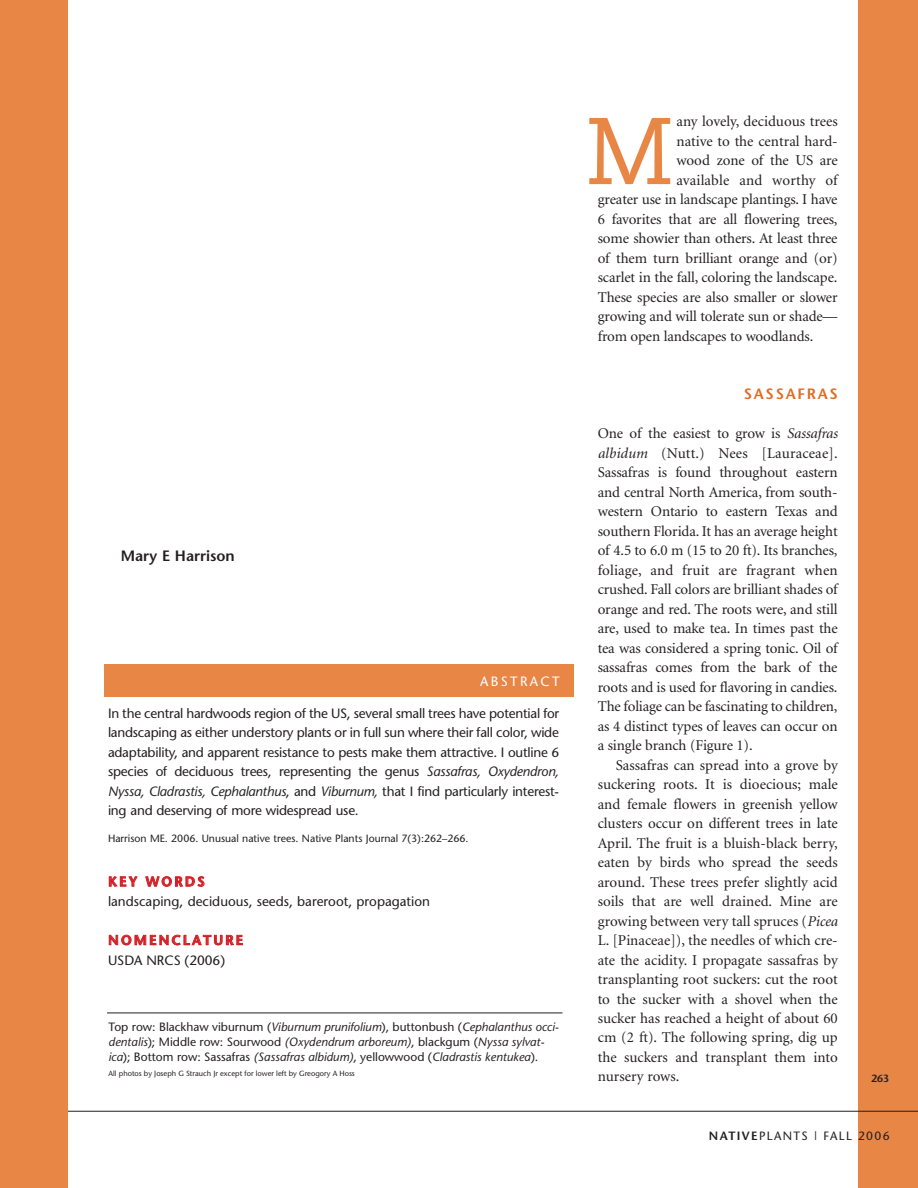
<style>
.page{position:relative;width:918px;height:1188px;background:#fff}
.page>*{position:absolute;margin:0;border:0;box-sizing:border-box;transform-origin:0 0}
.t1{font:94.5px "Caecilia LT";color:#e88646}
.t2{font:15px/19.5px "Minion";letter-spacing:-.01em;color:#231f20;text-align:justify}
.t3{font:15px "Minion";letter-spacing:.01em;color:#231f20}
.t4{font:600 15px "Stone Sans";color:#231f20}
.t5{font:600 15px "Stone Sans";letter-spacing:.115em;color:#e26b24}
.t6{font:13.5px/19.5px "Stone Sans";color:#231f20;text-align:justify}
.t7{font:600 13.5px "Stone Sans";letter-spacing:.17em;color:#d32026}
.t8{font:13.5px "Stone Sans";letter-spacing:.17em;color:#fff}
.t9{font:italic 12px/15px "Stone Sans";color:#231f20}
.t10{font:12px "Stone Sans";letter-spacing:.115em;color:#231f20}
.t11{font:10.5px "Stone Sans";color:#231f20}
.t12{font:600 10.5px "Stone Sans";color:#231f20}
.t13{font:7.5px "Stone Sans";color:#231f20}
.s1{font-style:italic}
.s2{font-style:normal}
.s3{font-weight:600}
</style>
<div class="page">
<div style="left:858px;top:0;width:60px;height:1188px;background:#e88646"></div>
<hr style="left:68px;top:1111px;width:850px;height:1px;background:#231f20">
<div style="left:0;top:0;width:68px;height:1188px;background:#e88646"></div>
<hr style="left:107px;top:1013px;width:455px;height:1px;background:#231f20">
<div style="left:104px;top:665px;width:470px;height:32px;background:#e88646"></div>
<p class="t4" style="left:121px;top:550px;width:116px">Mary E Harrison</p>
<p class="t8" style="left:480px;top:676px;width:81px">ABSTRACT</p>
<p class="t6" style="left:108px;top:705px;width:453px">In the central hardwoods region of the US, several small trees have potential for landscaping as either understory plants or in full sun where their fall color, wide adaptability, and apparent resistance to pests make them attractive. I outline 6 species of deciduous trees, representing the genus <span class="s1">Sassafras, Oxydendron, Nyssa, Cladrastis, Cephalanthus</span>, and <span class="s1">Viburnum,</span> that I find particularly interest&shy;ing and deserving of more widespread use.</p>
<p class="t11" style="left:108px;top:835px;width:362px">Harrison ME. 2006. Unusual native trees. Native Plants Journal 7(3):262–266.</p>
<p class="t7" style="left:108px;top:876px;width:98px">KEY WORDS</p>
<p class="t6" style="left:108px;top:893px;width:324px">landscaping, deciduous, seeds, bareroot, propagation</p>
<p class="t7" style="left:108px;top:935px;width:136px">NOMENCLATURE</p>
<p class="t6" style="left:108px;top:951px;width:119px">USDA NRCS (2006)</p>
<p class="t9" style="left:109px;top:1021px;width:452px"><span class="s2">Top row: Blackhaw viburnum (</span>Viburnum prunifolium<span class="s2">), buttonbush (</span>Cephalanthus occi&shy;dentalis<span class="s2">); Middle row: Sourwood</span> (Oxydendrum arboreum)<span class="s2">, blackgum (</span>Nyssa sylvat&shy;ica<span class="s2">); Bottom row: Sassafras</span> (Sassafras albidum)<span class="s2">, yellowwood (</span>Cladrastis kentukea<span class="s2">).</span></p>
<p class="t13" style="left:109px;top:1071px;width:248px">All photos by Joseph G Strauch Jr except for lower left by Greogory A Hoss</p>
<p class="t2" style="left:676px;top:113px;width:163px">any lovely, deciduous trees</p>
<p class="t2" style="left:676px;top:132px;width:163px">native to the central hard-</p>
<p class="t2" style="left:676px;top:152px;width:163px">wood zone of the US are</p>
<p class="t3" style="left:676px;top:174px;width:163px">available and worthy of</p>
<p class="t2" style="left:598px;top:191px;width:241px">greater use in landscape plantings. I have</p>
<p class="t2" style="left:598px;top:210px;width:241px">6 favorites that are all flowering trees,</p>
<p class="t2" style="left:598px;top:230px;width:241px">some showier than others. At least three</p>
<p class="t2" style="left:598px;top:249px;width:241px">of them turn brilliant orange and (or)</p>
<p class="t2" style="left:598px;top:269px;width:241px">scarlet in the fall, coloring the landscape.</p>
<p class="t2" style="left:598px;top:288px;width:241px">These species are also smaller or slower</p>
<p class="t2" style="left:598px;top:308px;width:241px">growing and will tolerate sun or shade—</p>
<p class="t2" style="left:598px;top:327px;width:217px">from open landscapes to woodlands.</p>
<h1 class="t1" style="left:586px;top:111px;width:89px">M</h1>
<p class="t5" style="left:744px;top:388px;width:95px">SASSAFRAS</p>
<p class="t2" style="left:598px;top:425px;width:242px">One of the easiest to grow is <span class="s1">Sassafras albidum</span> (Nutt.) Nees [Lauraceae].<br>Sassafras is found throughout eastern and central North America, from south&shy;western Ontario to eastern Texas and southern Florida. It has an average height of 4.5 to 6.0 m (15 to 20 ft). Its branches, foliage, and fruit are fragrant when crushed. Fall colors are brilliant shades of orange and red. The roots were, and still are, used to make tea. In times past the tea was considered a spring tonic. Oil of sassafras comes from the bark of the roots and is used for flavoring in candies.<br>The foliage can be fascinating to children, as 4 distinct types of leaves can occur on a single branch (Figure 1).</p>
<p class="t2" style="left:598px;top:756px;width:242px;text-indent:18px">Sassafras can spread into a grove by suckering roots. It is dioecious; male and female flowers in greenish yellow clusters occur on different trees in late April. The fruit is a bluish-black berry, eaten by birds who spread the seeds around. These trees prefer slightly acid soils that are well drained. Mine are growing between very tall spruces (<span class="s1">Picea </span>L. [Pinaceae]), the needles of which cre&shy;ate the acidity. I propagate sassafras by transplanting root suckers: cut the root to the sucker with a shovel when the sucker has reached a height of about 60 cm (2 ft). The following spring, dig up the suckers and transplant them into nursery rows.</p>
<p class="t12" style="left:871px;top:1074px;width:20px">263</p>
<p class="t10" style="left:709px;top:1131px;width:182px"><span class="s3">NATIVE</span>PLANTS | FALL 2006</p>
</div>
